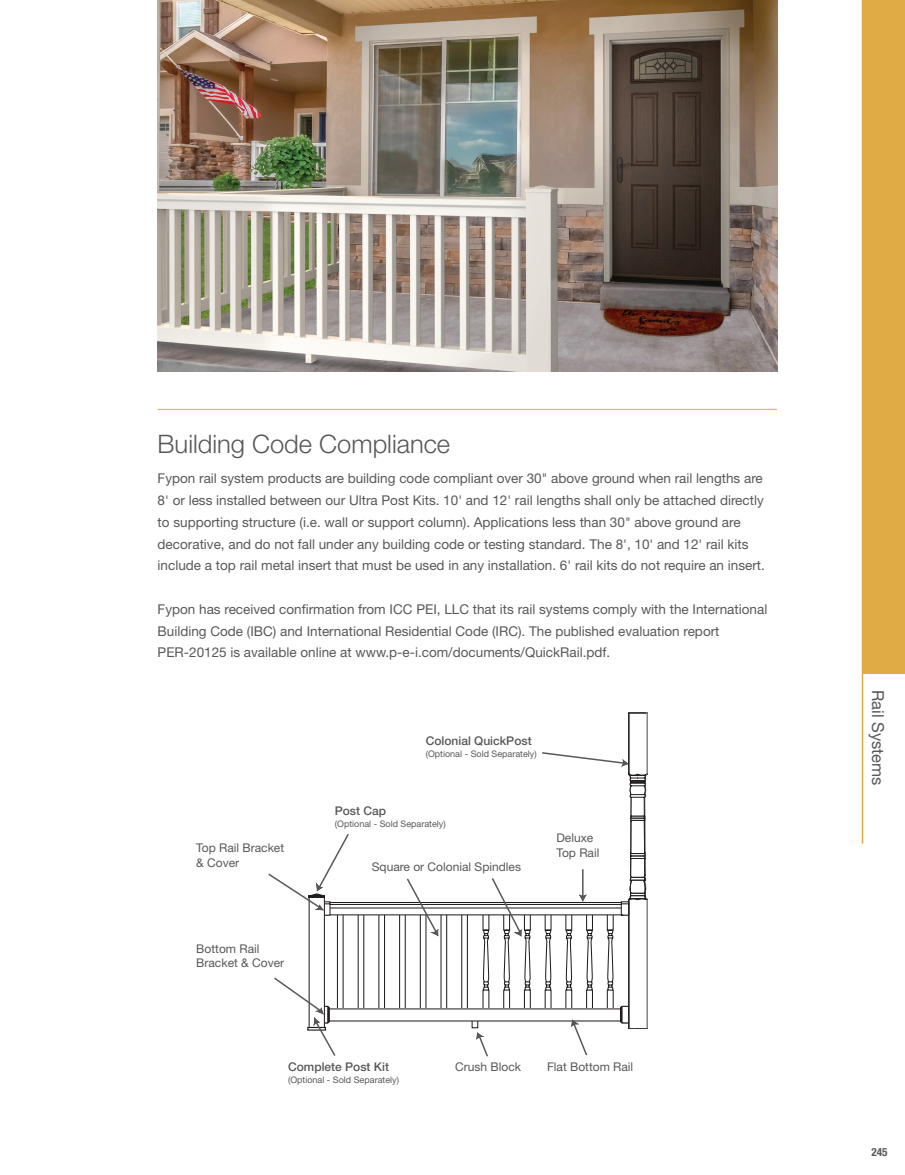
<style>
.page{position:relative;width:905px;height:1175px;background:#fff}
.page>*{position:absolute;margin:0;border:0;box-sizing:border-box;transform-origin:0 0}
.t1{font:300 25.5px "Helvetica Neue LT Std";color:#57585a}
.t2{font:16.5px "Helvetica Neue LT Std";color:#57585a}
.t3{font:13.5px/21.8px "Helvetica Neue LT Std";color:#57585a}
.t4{font:12px/14.4px "Helvetica Neue LT Std";color:#57585a}
.t5{font:500 12px "Helvetica Neue LT Std";color:#57585a}
.t6{font:700 condensed 11.25px "Helvetica Neue LT Std";color:#57585a}
.t7{font:9px "Helvetica Neue LT Std";color:#57585a}
</style>
<div class="page">
<div style="left:863px;top:0;width:41px;height:674px;background:#e0aa44"></div>
<hr style="left:861px;top:0;width:2px;height:843px;background:#e0aa44">
<svg style="left:268px;top:712px;width:380px;height:345px"></svg>
<hr style="left:158px;top:409px;width:619px;height:1px;background:#e0aa44">
<img style="left:158px;top:0;width:619px;height:371px">
<p class="t1" style="left:158px;top:428px;width:294px">Building Code Compliance</p>
<p class="t3" style="left:158px;top:467px;width:608px">Fypon rail system products are building code compliant over 30" above ground when rail lengths are 8' or less installed between our Ultra Post Kits. 10' and 12' rail lengths shall only be attached directly to supporting structure (i.e. wall or support column). Applications less than 30" above ground are decorative, and do not fall under any building code or testing standard. The 8', 10' and 12' rail kits include a top rail metal insert that must be used in any installation. 6' rail kits do not require an insert.</p>
<p class="t3" style="left:158px;top:598px;width:611px">Fypon has received confirmation from ICC PEI, LLC that its rail systems comply with the International<br>Building Code (IBC) and International Residential Code (IRC). The published evaluation report</p>
<p class="t3" style="left:158px;top:641px;width:454px">PER-20125 is available online at www.p-e-i.com/documents/QuickRail.pdf.</p>
<p class="t5" style="left:426px;top:734px;width:107px">Colonial QuickPost</p>
<p class="t7" style="left:426px;top:749px;width:112px">(Optional - Sold Separately)</p>
<p class="t4" style="left:196px;top:840px;width:89px">Top Rail Bracket &amp; Cover</p>
<p class="t4" style="left:196px;top:941px;width:89px">Bottom Rail<br>Bracket &amp; Cover</p>
<p class="t5" style="left:335px;top:803px;width:53px">Post Cap</p>
<p class="t7" style="left:335px;top:818px;width:112px">(Optional - Sold Separately)</p>
<p class="t4" style="left:372px;top:859px;width:151px">Square or Colonial Spindles</p>
<p class="t4" style="left:556px;top:830px;width:44px">Deluxe<br>Top Rail</p>
<p class="t5" style="left:288px;top:1059px;width:102px">Complete Post Kit</p>
<p class="t4" style="left:455px;top:1059px;width:67px">Crush Block</p>
<p class="t4" style="left:547px;top:1059px;width:88px">Flat Bottom Rail</p>
<p class="t7" style="left:288px;top:1074px;width:112px">(Optional - Sold Separately)</p>
<p class="t2" style="left:887px;top:690px;width:97px;rotate:90deg">Rail Systems</p>
<p class="t6" style="left:871px;top:1144px;width:18px">245</p>
</div>
